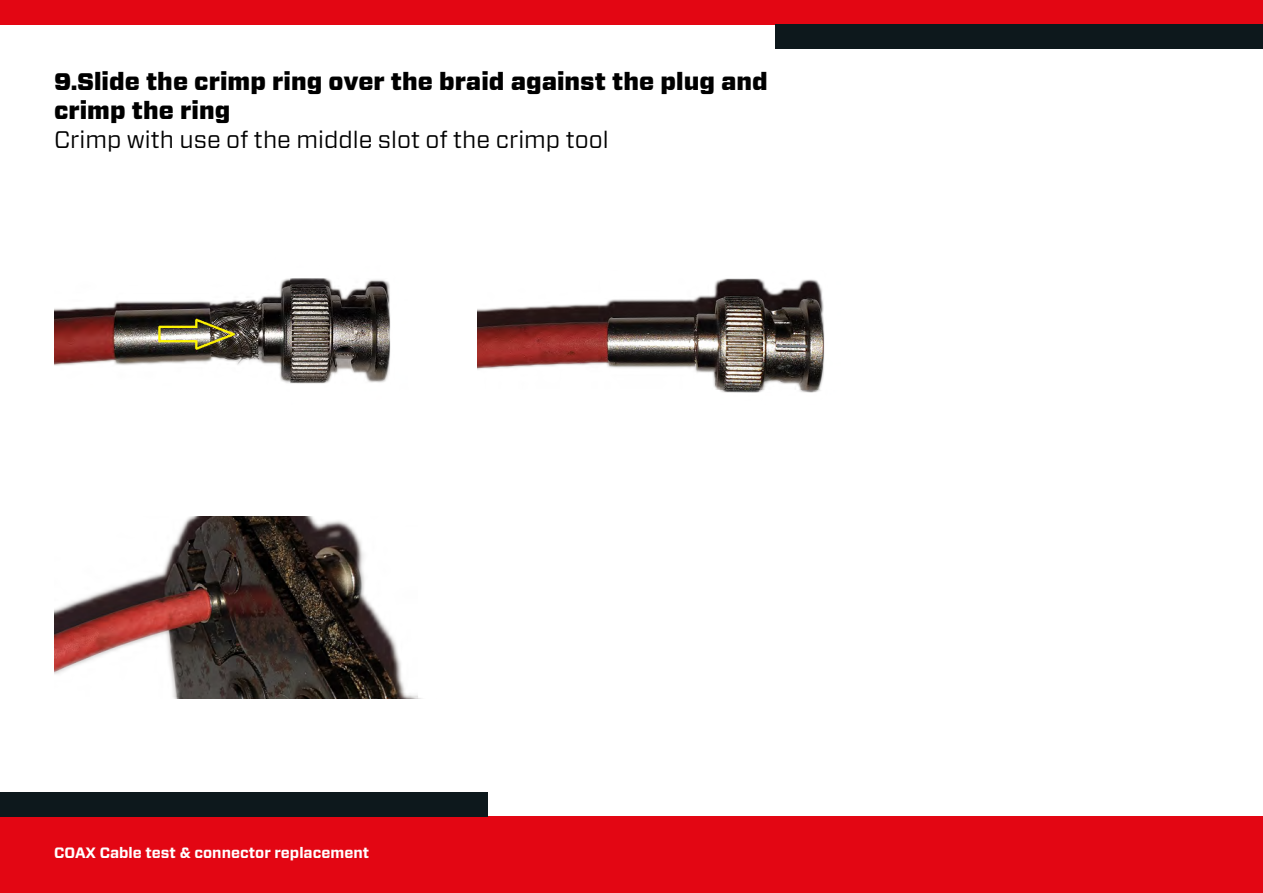
<style>
.page{position:relative;width:1263px;height:893px;background:#fff}
.page>*{position:absolute;margin:0;border:0;box-sizing:border-box;transform-origin:0 0}
.t1{font:900 24px/28.8px "Forza";color:#000}
.t2{font:24px "Forza";color:#000}
.t3{font:700 15px "Forza";color:#fff}
</style>
<div class="page">
<div style="left:0;top:816px;width:1263px;height:77px;background:#e30613"></div>
<div style="left:0;top:792px;width:488px;height:24px;background:#0d181c"></div>
<div style="left:0;top:0;width:1263px;height:24px;background:#e30613"></div>
<div style="left:775px;top:24px;width:488px;height:24px;background:#0d181c"></div>
<img style="left:477px;top:278px;width:348px;height:115px">
<img style="left:54px;top:517px;width:364px;height:181px">
<img style="left:54px;top:278px;width:337px;height:106px">
<p class="t1" style="left:54px;top:68px;width:715px">9.Slide the crimp ring over the braid against the plug and crimp the ring</p>
<p class="t2" style="left:54px;top:123px;width:556px">Crimp with use of the middle slot of the crimp tool</p>
<p class="t3" style="left:54px;top:843px;width:317px">COAX Cable test &amp; connector replacement</p>
</div>
